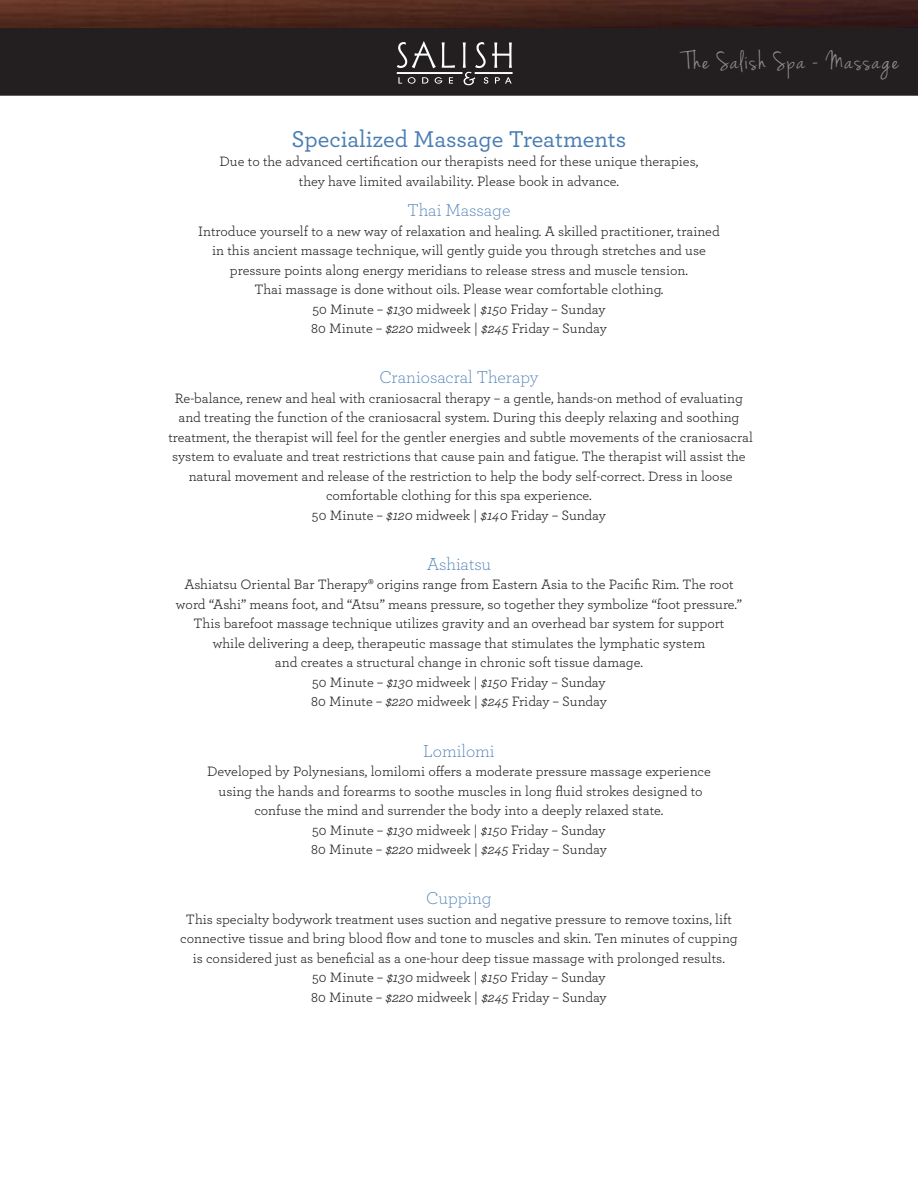
<style>
.page{position:relative;width:918px;height:1188px;background:#fff}
.page>*{position:absolute;margin:0;border:0;box-sizing:border-box;transform-origin:0 0}
.t1{font:27px "Jenna Sue";letter-spacing:.06em;color:#8f9092}
.h2_no_space_centered{font:500 24px "Archer";letter-spacing:-.005em;color:#497db3}
.h2_no_space_centered-2{font:300 18px "Archer";letter-spacing:-.005em;color:#497db3}
.p_no_space_centered{font:14.25px "Archer";color:#231f20}
.s1{font-style:italic}
</style>
<div class="page">
<div style="left:1px;top:2px;width:916px;height:93px;background:#231f20"></div>
<div style="left:0;top:1px;width:918px;height:95px;border:2px solid #231f20"></div>
<img style="left:0;top:0;width:918px;height:27px">
<svg style="left:442px;top:42px;width:13px;height:26px"></svg>
<svg style="left:397px;top:41px;width:39px;height:27px"></svg>
<svg style="left:398px;top:77px;width:4px;height:7px"></svg>
<svg style="left:408px;top:77px;width:8px;height:7px"></svg>
<svg style="left:422px;top:77px;width:6px;height:7px"></svg>
<svg style="left:435px;top:77px;width:7px;height:7px"></svg>
<svg style="left:449px;top:77px;width:4px;height:7px"></svg>
<svg style="left:463px;top:42px;width:49px;height:43px"></svg>
<div style="left:397px;top:72px;width:65px;height:2px;border:1px solid #fff"></div>
<div style="left:475px;top:72px;width:37px;height:2px;border:1px solid #fff"></div>
<h1 class="t1" style="left:685px;top:49px;width:215px">The Salish Spa - Massage</h1>
<p class="h2_no_space_centered" style="left:292px;top:121px;width:336px">Specialized Massage Treatments</p>
<p class="p_no_space_centered" style="left:219px;top:152px;width:481px">Due to the advanced certification our therapists need for these unique therapies,</p>
<p class="p_no_space_centered" style="left:299px;top:171px;width:322px">they have limited availability. Please book in advance.</p>
<p class="h2_no_space_centered-2" style="left:407px;top:198px;width:105px">Thai Massage</p>
<p class="p_no_space_centered" style="left:198px;top:221px;width:523px">Introduce yourself to a new way of relaxation and healing. A skilled practitioner, trained</p>
<p class="p_no_space_centered" style="left:212px;top:241px;width:495px">in this ancient massage technique, will gently guide you through stretches and use</p>
<p class="p_no_space_centered" style="left:230px;top:260px;width:460px">pressure points along energy meridians to release stress and muscle tension.</p>
<p class="p_no_space_centered" style="left:254px;top:280px;width:411px">Thai massage is done without oils. Please wear comfortable clothing.</p>
<p class="p_no_space_centered" style="left:312px;top:299px;width:295px">50 Minute – <span class="s1">$130</span> midweek | <span class="s1">$150</span> Friday – Sunday</p>
<p class="p_no_space_centered" style="left:311px;top:319px;width:297px">80 Minute – <span class="s1">$220</span> midweek | <span class="s1">$245</span> Friday – Sunday</p>
<p class="h2_no_space_centered-2" style="left:379px;top:366px;width:161px">Craniosacral Therapy</p>
<p class="p_no_space_centered" style="left:175px;top:388px;width:570px">Re-balance, renew and heal with craniosacral therapy – a gentle, hands-on method of evaluating</p>
<p class="p_no_space_centered" style="left:179px;top:408px;width:562px">and treating the function of the craniosacral system. During this deeply relaxing and soothing</p>
<p class="p_no_space_centered" style="left:168px;top:427px;width:586px">treatment, the therapist will feel for the gentler energies and subtle movements of the craniosacral</p>
<p class="p_no_space_centered" style="left:172px;top:447px;width:575px">system to evaluate and treat restrictions that cause pain and fatigue. The therapist will assist the</p>
<p class="p_no_space_centered" style="left:189px;top:466px;width:545px">natural movement and release of the restriction to help the body self-correct. Dress in loose</p>
<p class="p_no_space_centered" style="left:326px;top:486px;width:267px">comfortable clothing for this spa experience.</p>
<p class="p_no_space_centered" style="left:312px;top:505px;width:296px">50 Minute – <span class="s1">$120</span> midweek | <span class="s1">$140</span> Friday – Sunday</p>
<p class="h2_no_space_centered-2" style="left:427px;top:552px;width:66px">Ashiatsu</p>
<p class="p_no_space_centered" style="left:184px;top:575px;width:551px">Ashiatsu Oriental Bar Therapy® origins range from Eastern Asia to the Pacific Rim. The root</p>
<p class="p_no_space_centered" style="left:176px;top:594px;width:568px">word “Ashi” means foot, and “Atsu” means pressure, so together they symbolize “foot pressure.”</p>
<p class="p_no_space_centered" style="left:194px;top:614px;width:532px">This barefoot massage technique utilizes gravity and an overhead bar system for support</p>
<p class="p_no_space_centered" style="left:213px;top:633px;width:494px">while delivering a deep, therapeutic massage that stimulates the lymphatic system</p>
<p class="p_no_space_centered" style="left:275px;top:653px;width:370px">and creates a structural change in chronic soft tissue damage.</p>
<p class="p_no_space_centered" style="left:312px;top:672px;width:295px">50 Minute – <span class="s1">$130</span> midweek | <span class="s1">$150</span> Friday – Sunday</p>
<p class="p_no_space_centered" style="left:311px;top:692px;width:297px">80 Minute – <span class="s1">$220</span> midweek | <span class="s1">$245</span> Friday – Sunday</p>
<p class="h2_no_space_centered-2" style="left:423px;top:739px;width:73px">Lomilomi</p>
<p class="p_no_space_centered" style="left:207px;top:761px;width:505px">Developed by Polynesians, lomilomi offers a moderate pressure massage experience</p>
<p class="p_no_space_centered" style="left:219px;top:781px;width:486px">using the hands and forearms to soothe muscles in long fluid strokes designed to</p>
<p class="p_no_space_centered" style="left:254px;top:800px;width:411px">confuse the mind and surrender the body into a deeply relaxed state.</p>
<p class="p_no_space_centered" style="left:312px;top:820px;width:295px">50 Minute – <span class="s1">$130</span> midweek | <span class="s1">$150</span> Friday – Sunday</p>
<p class="p_no_space_centered" style="left:311px;top:839px;width:297px">80 Minute – <span class="s1">$220</span> midweek | <span class="s1">$245</span> Friday – Sunday</p>
<p class="h2_no_space_centered-2" style="left:426px;top:886px;width:67px">Cupping</p>
<p class="p_no_space_centered" style="left:186px;top:909px;width:548px">This specialty bodywork treatment uses suction and negative pressure to remove toxins, lift</p>
<p class="p_no_space_centered" style="left:180px;top:929px;width:559px">connective tissue and bring blood flow and tone to muscles and skin. Ten minutes of cupping</p>
<p class="p_no_space_centered" style="left:193px;top:948px;width:534px">is considered just as beneficial as a one-hour deep tissue massage with prolonged results.</p>
<p class="p_no_space_centered" style="left:312px;top:968px;width:295px">50 Minute – <span class="s1">$130</span> midweek | <span class="s1">$150</span> Friday – Sunday</p>
<p class="p_no_space_centered" style="left:311px;top:987px;width:297px">80 Minute – <span class="s1">$220</span> midweek | <span class="s1">$245</span> Friday – Sunday</p>
</div>
